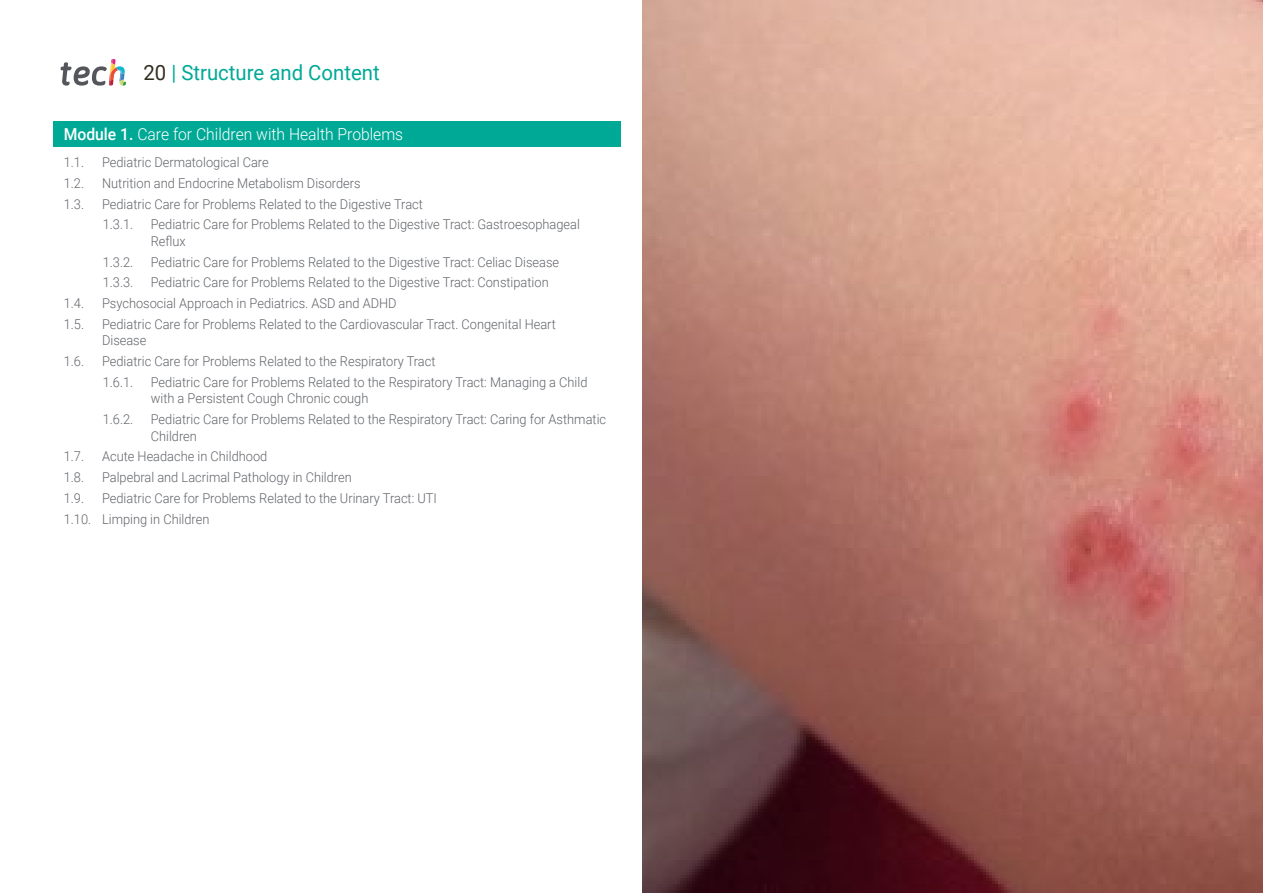
<style>
.page{position:relative;width:1263px;height:893px;background:#fff}
.page>*{position:absolute;margin:0;border:0;box-sizing:border-box;transform-origin:0 0}
.t1{font:21px "Roboto";color:#00a996}
.t2{font:300 16.5px "Roboto";color:#fff;scale:.95 1}
.t3{font:300 13.5px/16.5px "Roboto";color:#61646a;scale:.95 1}
.s1{color:#312e20}
.s2{font-weight:500}
</style>
<div class="page">
<div style="left:53px;top:121px;width:568px;height:25px;background:#00a996"></div>
<img style="left:642px;top:0;width:621px;height:893px">
<svg style="left:61px;top:59px;width:65px;height:27px"></svg>
<h1 class="t1" style="left:144px;top:57px;width:238px"><span class="s1">20</span> | Structure and Content</h1>
<p class="t2" style="left:64px;top:123px;width:359px"><span class="s2">Module 1.</span> Care for Children with Health Problems</p>
<p class="t3" style="left:64px;top:154px;width:23px">1.1.</p>
<p class="t3" style="left:102px;top:154px;width:177px">Pediatric Dermatological Care</p>
<p class="t3" style="left:64px;top:174px;width:23px">1.2.</p>
<p class="t3" style="left:102px;top:174px;width:274px">Nutrition and Endocrine Metabolism Disorders</p>
<p class="t3" style="left:64px;top:195px;width:23px">1.3.</p>
<p class="t3" style="left:102px;top:193px;width:339px;line-height:20.7px">Pediatric Care for Problems Related to the Digestive Tract<br>1.3.1.</p>
<p class="t3" style="left:151px;top:216px;width:453px">Pediatric Care for Problems Related to the Digestive Tract: Gastroesophageal<br>Reflux</p>
<p class="t3" style="left:103px;top:253px;width:34px">1.3.2.</p>
<p class="t3" style="left:151px;top:253px;width:431px">Pediatric Care for Problems Related to the Digestive Tract: Celiac Disease</p>
<p class="t3" style="left:103px;top:274px;width:34px">1.3.3.</p>
<p class="t3" style="left:151px;top:274px;width:420px">Pediatric Care for Problems Related to the Digestive Tract: Constipation</p>
<p class="t3" style="left:64px;top:295px;width:23px">1.4.</p>
<p class="t3" style="left:102px;top:295px;width:312px">Psychosocial Approach in Pediatrics. ASD and ADHD</p>
<p class="t3" style="left:64px;top:315px;width:23px">1.5.</p>
<p class="t3" style="left:102px;top:315px;width:479px">Pediatric Care for Problems Related to the Cardiovascular Tract. Congenital Heart<br>Disease</p>
<p class="t3" style="left:64px;top:353px;width:23px">1.6.</p>
<p class="t3" style="left:102px;top:350px;width:353px;line-height:20.7px">Pediatric Care for Problems Related to the Respiratory Tract<br>1.6.1.</p>
<p class="t3" style="left:151px;top:373px;width:461px">Pediatric Care for Problems Related to the Respiratory Tract: Managing a Child with a Persistent Cough Chronic cough</p>
<p class="t3" style="left:103px;top:411px;width:34px">1.6.2.</p>
<p class="t3" style="left:151px;top:411px;width:481px">Pediatric Care for Problems Related to the Respiratory Tract: Caring for Asthmatic<br>Children</p>
<p class="t3" style="left:64px;top:448px;width:23px">1.7.</p>
<p class="t3" style="left:102px;top:448px;width:176px">Acute Headache in Childhood</p>
<p class="t3" style="left:64px;top:468px;width:23px">1.8.</p>
<p class="t3" style="left:102px;top:468px;width:264px">Palpebral and Lacrimal Pathology in Children</p>
<p class="t3" style="left:64px;top:489px;width:23px">1.9.</p>
<p class="t3" style="left:64px;top:487px;width:394px;line-height:20.7px;text-indent:38px">Pediatric Care for Problems Related to the Urinary Tract: UTI<br>1.10. Limping in Children</p>
</div>
